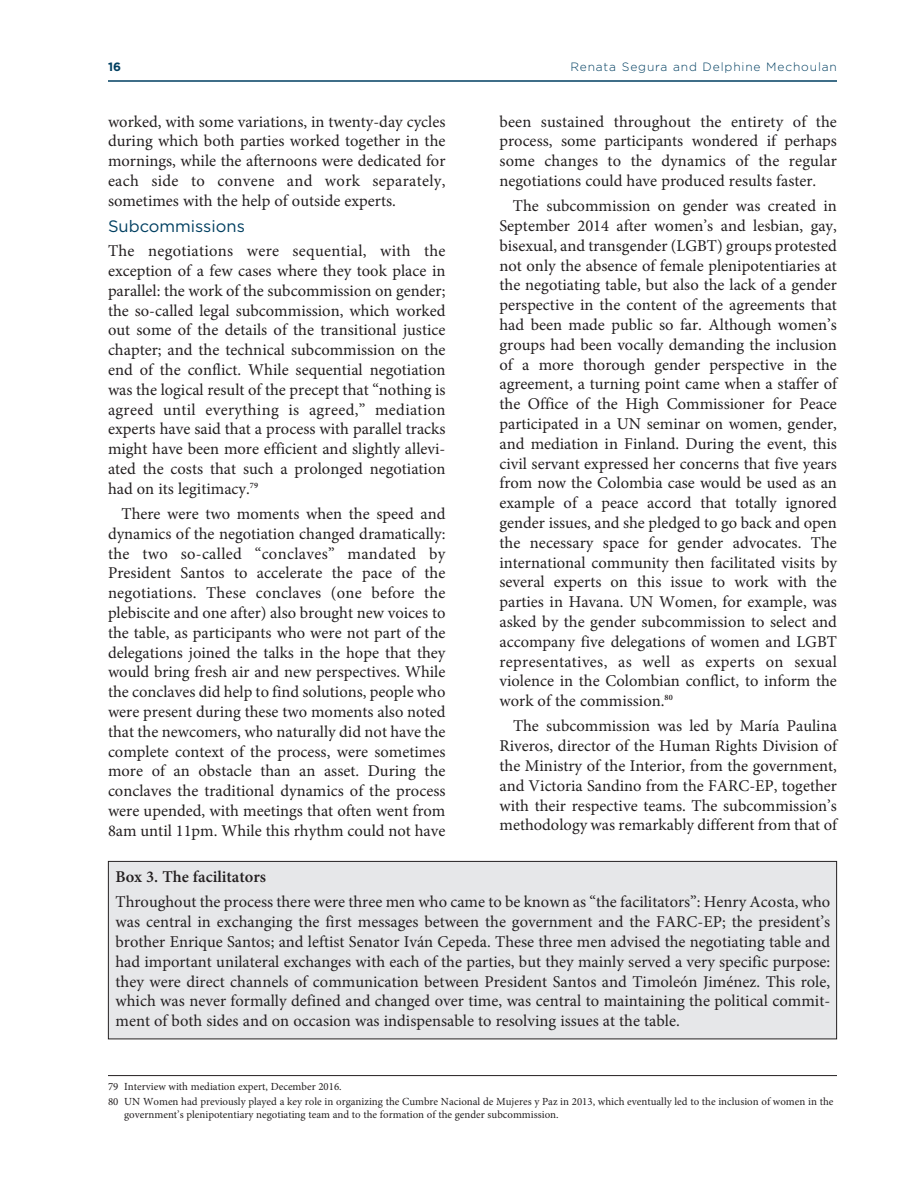
<style>
.page{position:relative;width:918px;height:1188px;background:#fff}
.page>*{position:absolute;margin:0;border:0;box-sizing:border-box;transform-origin:0 0}
.t1{font:16.5px/19.8px "Minion Pro";color:#231f20;text-align:justify}
.t2{font:600 16.5px "Minion Pro";color:#231f20}
.t3{font:16.5px "Gotham";color:#003f61}
.t4{font:300 12px "Gotham";letter-spacing:.07em;color:#003f61}
.t5{font:700 12px "Gotham";color:#003f61}
.t6{font:10.8px/15.6px "Minion Pro";color:#231f20}
</style>
<div class="page">
<hr style="left:108px;top:80px;width:729px;height:2px;background:#003f61">
<hr style="left:108px;top:1075px;width:729px;height:1px;background:#231f20">
<div style="left:109px;top:862px;width:727px;height:177px;background:#e6e7e9"></div>
<div style="left:108px;top:861px;width:729px;height:178px;border:1px solid #231f20"></div>
<p class="t5" style="left:108px;top:59px;width:15px">16</p>
<p class="t4" style="left:570px;top:59px;width:268px">Renata Segura and Delphine Mechoulan</p>
<p class="t1" style="left:108px;top:113px;width:339px">worked, with some variations, in twenty-day cycles during which both parties worked together in the mornings, while the afternoons were dedicated for each side to convene and work separately, sometimes with the help of outside experts.</p>
<p class="t3" style="left:108px;top:217px;width:138px">Subcommissions</p>
<p class="t1" style="left:108px;top:243px;width:339px">The negotiations were sequential, with the exception of a few cases where they took place in parallel: the work of the subcommission on gender; the so-called legal subcommission, which worked out some of the details of the transitional justice chapter; and the technical subcommission on the end of the conflict. While sequential negotiation was the logical result of the precept that “nothing is agreed until everything is agreed,” mediation experts have said that a process with parallel tracks might have been more efficient and slightly allevi&shy;ated the costs that such a prolonged negotiation had on its legitimacy.<sup>79</sup></p>
<p class="t1" style="left:108px;top:505px;width:339px;text-indent:13px">There were two moments when the speed and dynamics of the negotiation changed dramatically: the two so-called “conclaves” mandated by President Santos to accelerate the pace of the negotiations. These conclaves (one before the plebiscite and one after) also brought new voices to the table, as participants who were not part of the delegations joined the talks in the hope that they would bring fresh air and new perspectives. While the conclaves did help to find solutions, people who were present during these two moments also noted that the newcomers, who naturally did not have the complete context of the process, were sometimes more of an obstacle than an asset. During the conclaves the traditional dynamics of the process were upended, with meetings that often went from 8am until 11pm. While this rhythm could not have</p>
<p class="t1" style="left:499px;top:113px;width:339px">been sustained throughout the entirety of the process, some participants wondered if perhaps some changes to the dynamics of the regular negotiations could have produced results faster.</p>
<p class="t1" style="left:499px;top:198px;width:339px;text-indent:13px">The subcommission on gender was created in September 2014 after women’s and lesbian, gay, bisexual, and transgender (LGBT) groups protested not only the absence of female plenipotentiaries at the negotiating table, but also the lack of a gender perspective in the content of the agreements that had been made public so far. Although women’s groups had been vocally demanding the inclusion of a more thorough gender perspective in the agreement, a turning point came when a staffer of the Office of the High Commissioner for Peace participated in a UN seminar on women, gender, and mediation in Finland. During the event, this civil servant expressed her concerns that five years from now the Colombia case would be used as an example of a peace accord that totally ignored gender issues, and she pledged to go back and open the necessary space for gender advocates. The international community then facilitated visits by several experts on this issue to work with the parties in Havana. UN Women, for example, was asked by the gender subcommission to select and accompany five delegations of women and LGBT representatives, as well as experts on sexual violence in the Colombian conflict, to inform the work of the commission.<sup>80</sup></p>
<p class="t1" style="left:500px;top:718px;width:339px;text-indent:13px">The subcommission was led by María Paulina Riveros, director of the Human Rights Division of the Ministry of the Interior, from the government, and Victoria Sandino from the FARC-EP, together with their respective teams. The subcommission’s methodology was remarkably different from that of</p>
<p class="t2" style="left:116px;top:871px;width:152px">Box 3. The facilitators</p>
<p class="t1" style="left:116px;top:894px;width:716px">Throughout the process there were three men who came to be known as “the facilitators”: Henry Acosta, who was central in exchanging the first messages between the government and the FARC-EP; the president’s brother Enrique Santos; and leftist Senator Iván Cepeda. These three men advised the negotiating table and had important unilateral exchanges with each of the parties, but they mainly served a very specific purpose: they were direct channels of communication between President Santos and Timoleón Jiménez. This role, which was never formally defined and changed over time, was central to maintaining the political commit&shy;ment of both sides and on occasion was indispensable to resolving issues at the table.</p>
<p class="t6" style="left:108px;top:1079px;width:727px">79 Interview with mediation expert, December 2016.<br>80 UN Women had previously played a key role in organizing the Cumbre Nacional de Mujeres y Paz in 2013, which eventually led to the inclusion of women in the</p>
<p class="t6" style="left:124px;top:1107px;width:436px">government’s plenipotentiary negotiating team and to the formation of the gender subcommission.</p>
</div>
